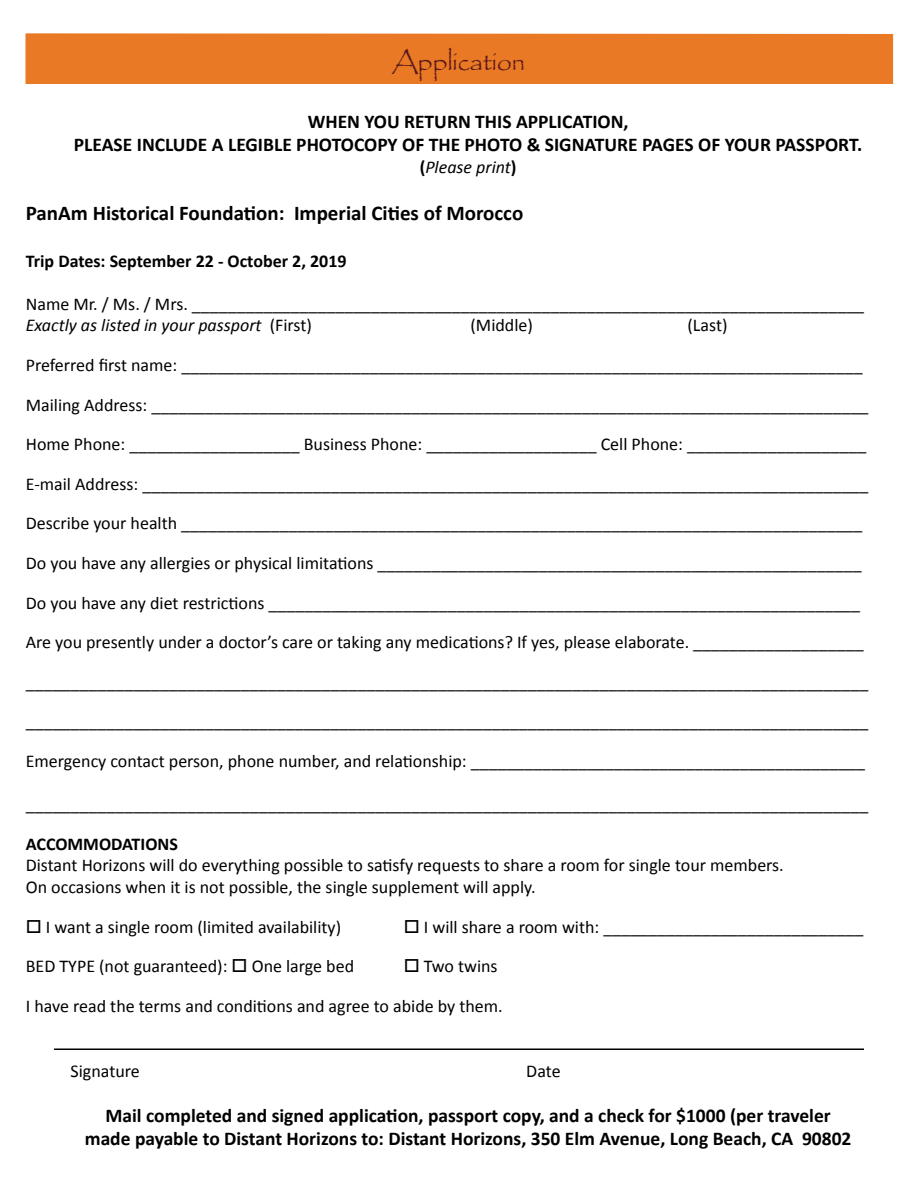
<style>
.page{position:relative;width:918px;height:1188px;background:#fff}
.page>*{position:absolute;margin:0;border:0;box-sizing:border-box;transform-origin:0 0}
.t1{font:27px "Papyrus";letter-spacing:-.02em;color:#5a191a}
.t2{font:700 21px "Calibri";color:#000}
.t3{font:700 19.5px/23.4px "Calibri";color:#000;text-align:center}
.t4{font:18px/39.6px "Calibri";color:#000}
.t5{font:700 18px "Calibri";color:#000}
.t6{font:italic 18px "Calibri";color:#000}
.s1{font-weight:700;font-style:normal}
.s2{font-style:italic}
</style>
<div class="page">
<hr style="left:54px;top:1048px;width:810px;height:2px;background:#000">
<div style="left:26px;top:33px;width:867px;height:51px;background:#ea7925"></div>
<h1 class="t1" style="left:392px;top:45px;width:135px">Application</h1>
<p class="t3" style="left:74px;top:110px;width:790px">WHEN YOU RETURN THIS APPLICATION,<br>PLEASE INCLUDE A LEGIBLE PHOTOCOPY OF THE PHOTO &amp; SIGNATURE PAGES OF YOUR PASSPORT.</p>
<p class="t6" style="left:420px;top:155px;width:98px"><span class="s1">(</span>Please print<span class="s1">)</span></p>
<p class="t2" style="left:26px;top:199px;width:499px">PanAm Historical Foundation: Imperial Cities of Morocco</p>
<p class="t5" style="left:26px;top:249px;width:322px">Trip Dates: September 22 - October 2, 2019</p>
<p class="t4" style="left:26px;top:293px;width:840px;line-height:21.6px">Name Mr. / Ms. / Mrs. ___________________________________________________________________________<br><span class="s2">Exactly as listed in your passport</span> (First)</p>
<p class="t4" style="left:26px;top:306px;width:838px;text-indent:662px">(Last)<br>Preferred first name: ____________________________________________________________________________</p>
<p class="t4" style="left:26px;top:385px;width:844px">Mailing Address: ________________________________________________________________________________<br>Home Phone: ___________________ Business Phone: ___________________ Cell Phone: ____________________<br>E-mail Address: _________________________________________________________________________________</p>
<p class="t4" style="left:26px;top:504px;width:838px">Describe your health ____________________________________________________________________________<br>Do you have any allergies or physical limitations ______________________________________________________</p>
<p class="t4" style="left:26px;top:583px;width:836px">Do you have any diet restrictions __________________________________________________________________</p>
<p class="t4" style="left:26px;top:623px;width:844px">Are you presently under a doctor’s care or taking any medications? If yes, please elaborate. ___________________ ______________________________________________________________________________________________ ______________________________________________________________________________________________</p>
<p class="t4" style="left:26px;top:741px;width:841px">Emergency contact person, phone number, and relationship: ____________________________________________</p>
<p class="t4" style="left:471px;top:306px;width:64px">(Middle)</p>
<p class="t4" style="left:26px;top:785px;width:844px">______________________________________________________________________________________________</p>
<p class="t5" style="left:26px;top:832px;width:154px">ACCOMMODATIONS</p>
<p class="t4" style="left:26px;top:855px;width:760px;line-height:21.6px">Distant Horizons will do everything possible to satisfy requests to share a room for single tour members.<br>On occasions when it is not possible, the single supplement will apply.</p>
<p class="t4" style="left:26px;top:907px;width:317px">□ I want a single room (limited availability)</p>
<p class="t4" style="left:404px;top:907px;width:461px">□ I will share a room with: _____________________________</p>
<p class="t4" style="left:26px;top:947px;width:330px">BED TYPE (not guaranteed): □ One large bed</p>
<p class="t4" style="left:26px;top:947px;width:479px;text-align:right">□ Two twins<br>I have read the terms and conditions and agree to abide by them.</p>
<p class="t4" style="left:71px;top:1051px;width:71px">Signature</p>
<p class="t4" style="left:526px;top:1051px;width:36px">Date</p>
<p class="t3" style="left:85px;top:1103px;width:768px">Mail completed and signed application, passport copy, and a check for $1000 (per traveler made payable to Distant Horizons to: Distant Horizons, 350 Elm Avenue, Long Beach, CA 90802</p>
</div>
